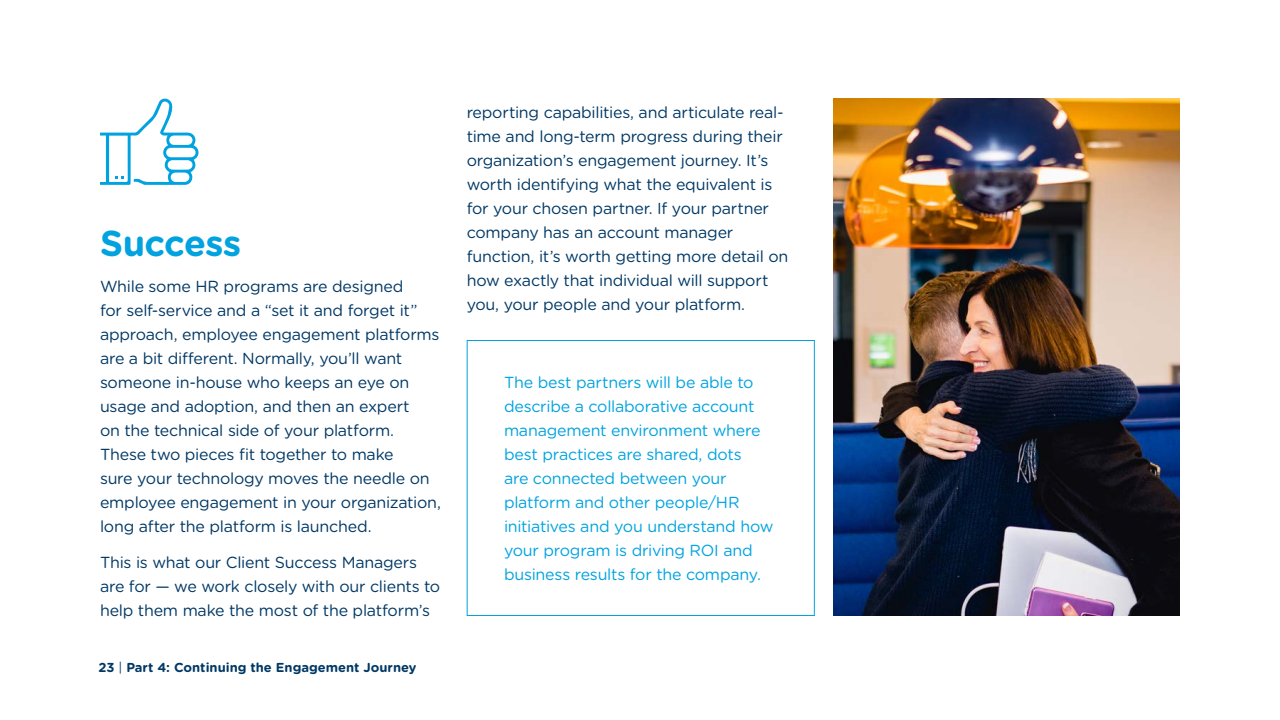
<style>
.page{position:relative;width:1280px;height:720px;background:#fff}
.page>*{position:absolute;margin:0;border:0;box-sizing:border-box;transform-origin:0 0}
.t1{font:700 36px "Gotham Rounded";letter-spacing:-.015em;color:#00a3e0}
.t2{font:16px/24px "Gotham Rounded";letter-spacing:-.015em;color:#003865}
.t3{font:16px/24px "Gotham Rounded";letter-spacing:-.015em;color:#00a3e0}
.t4{font:700 13px "Gotham Rounded";color:#003865}
.s1{font-weight:400}
</style>
<div class="page">
<img style="left:833px;top:99px;width:347px;height:517px">
<div style="left:467px;top:340px;width:348px;height:276px;border:1px solid #00a3e0"></div>
<svg style="left:100px;top:98px;width:98px;height:87px"></svg>
<h1 class="t1" style="left:100px;top:217px;width:143px">Success</h1>
<p class="t2" style="left:100px;top:274px;width:342px">While some HR programs are designed<br>for self-service and a “set it and forget it” approach, employee engagement platforms are a bit different. Normally, you’ll want someone in-house who keeps an eye on usage and adoption, and then an expert<br>on the technical side of your platform.<br>These two pieces fit together to make<br>sure your technology moves the needle on employee engagement in your organization, long after the platform is launched.</p>
<p class="t2" style="left:100px;top:550px;width:342px">This is what our Client Success Managers are for — we work closely with our clients to help them make the most of the platform’s</p>
<p class="t4" style="left:98px;top:658px;width:320px">23 <span class="s1">|</span> Part 4: Continuing the Engagement Journey</p>
<p class="t2" style="left:467px;top:100px;width:323px">reporting capabilities, and articulate real&shy;time and long-term progress during their organization’s engagement journey. It’s worth identifying what the equivalent is for your chosen partner. If your partner company has an account manager function, it’s worth getting more detail on how exactly that individual will support you, your people and your platform.</p>
<p class="t3" style="left:504px;top:370px;width:271px">The best partners will be able to describe a collaborative account management environment where best practices are shared, dots<br>are connected between your platform and other people/HR initiatives and you understand how your program is driving ROI and business results for the company.</p>
</div>
